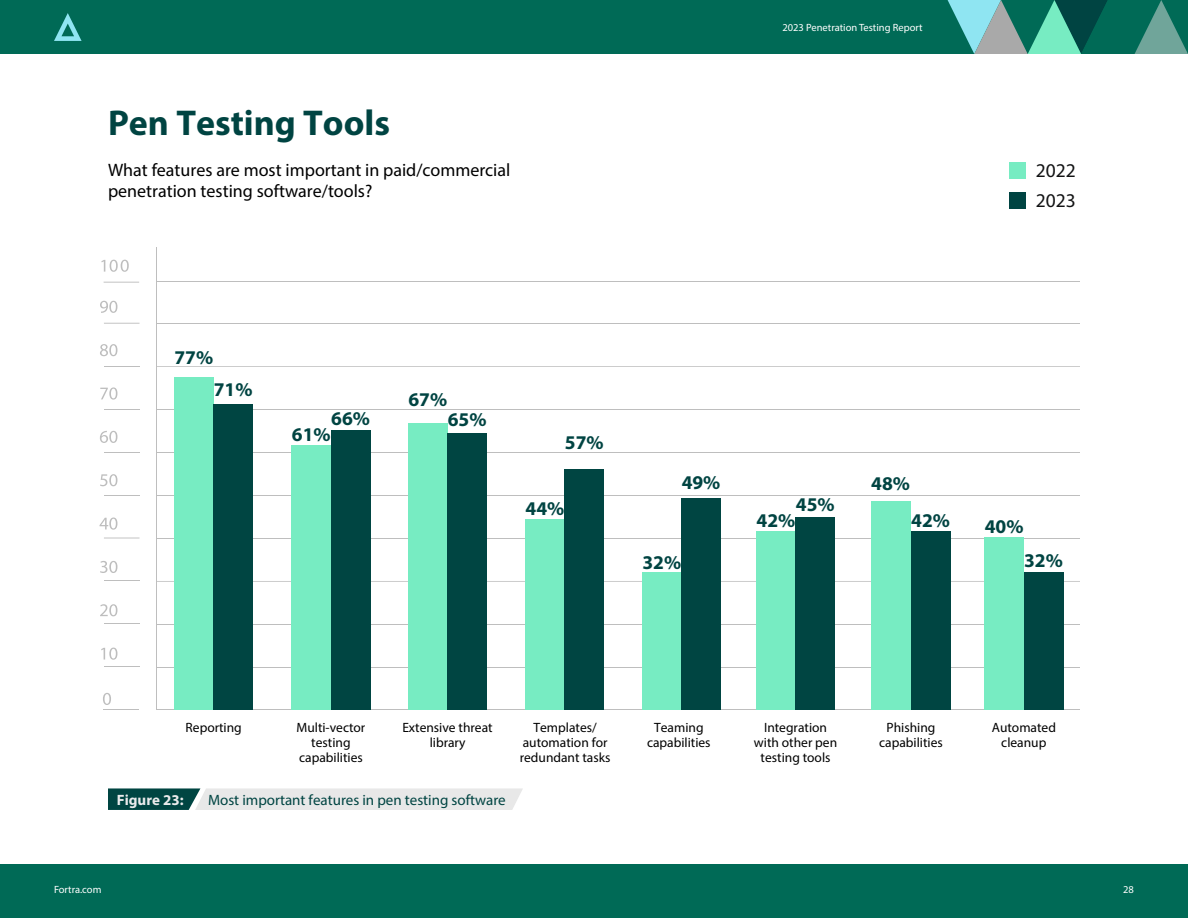
<style>
.page{position:relative;width:1188px;height:918px;background:#fff}
.page>*{position:absolute;margin:0;border:0;box-sizing:border-box;transform-origin:0 0}
.t1{font:700 36px "Myriad Pro";color:#004442}
.t2{font:700 19.5px "Myriad Pro";color:#004442}
.t3{font:19.5px/29.7px "Myriad Pro";color:#121314}
.t4{font:18px/21.6px "Myriad Pro";color:#000}
.t5{font:15px "Myriad Pro";color:#004442}
.t6{font:700 15px "Myriad Pro";color:#ebebec}
.t7{font:13.5px/15px "Myriad Pro";color:#000;text-align:center}
.t8{font:10.5px "Myriad Pro";color:#fff}
</style>
<div class="page">
<div style="left:0;top:864px;width:1188px;height:54px;background:#006a56"></div>
<div style="left:0;top:0;width:1188px;height:54px;background:#006a56"></div>
<svg style="left:54px;top:13px;width:28px;height:28px"></svg>
<svg style="left:948px;top:0;width:240px;height:54px"></svg>
<svg style="left:100px;top:301px;width:17px;height:12px"></svg>
<svg style="left:100px;top:344px;width:17px;height:12px"></svg>
<svg style="left:100px;top:387px;width:17px;height:13px"></svg>
<svg style="left:100px;top:431px;width:17px;height:12px"></svg>
<svg style="left:100px;top:474px;width:17px;height:12px"></svg>
<svg style="left:100px;top:518px;width:17px;height:12px"></svg>
<svg style="left:100px;top:561px;width:17px;height:12px"></svg>
<svg style="left:100px;top:604px;width:17px;height:12px"></svg>
<svg style="left:101px;top:648px;width:16px;height:12px"></svg>
<hr style="left:156px;top:247px;width:1px;height:463px;background:#bebebe">
<hr style="left:104px;top:323px;width:36px;height:1px;background:#bebebe">
<hr style="left:104px;top:366px;width:36px;height:1px;background:#bebebe">
<hr style="left:104px;top:409px;width:36px;height:1px;background:#bebebe">
<hr style="left:104px;top:452px;width:36px;height:1px;background:#bebebe">
<hr style="left:104px;top:495px;width:36px;height:1px;background:#bebebe">
<hr style="left:104px;top:538px;width:36px;height:1px;background:#bebebe">
<hr style="left:104px;top:581px;width:36px;height:1px;background:#bebebe">
<hr style="left:104px;top:623px;width:36px;height:1px;background:#bebebe">
<hr style="left:104px;top:666px;width:36px;height:1px;background:#bebebe">
<hr style="left:103px;top:709px;width:36px;height:1px;background:#bebebe">
<svg style="left:103px;top:693px;width:8px;height:12px"></svg>
<hr style="left:156px;top:667px;width:924px;height:1px;background:#bebebe">
<hr style="left:156px;top:709px;width:924px;height:1px;background:#bebebe">
<hr style="left:156px;top:624px;width:924px;height:1px;background:#bebebe">
<hr style="left:156px;top:581px;width:924px;height:1px;background:#bebebe">
<hr style="left:156px;top:538px;width:924px;height:1px;background:#bebebe">
<hr style="left:156px;top:495px;width:924px;height:1px;background:#bebebe">
<hr style="left:156px;top:452px;width:924px;height:1px;background:#bebebe">
<hr style="left:156px;top:409px;width:924px;height:1px;background:#bebebe">
<hr style="left:156px;top:366px;width:924px;height:1px;background:#bebebe">
<hr style="left:156px;top:323px;width:924px;height:1px;background:#bebebe">
<hr style="left:156px;top:281px;width:924px;height:1px;background:#bebebe">
<hr style="left:104px;top:282px;width:35px;height:1px;background:#bebebe">
<svg style="left:101px;top:260px;width:28px;height:12px"></svg>
<div style="left:756px;top:532px;width:40px;height:178px;background:#77ecc2"></div>
<div style="left:525px;top:519px;width:40px;height:191px;background:#77ecc2"></div>
<div style="left:174px;top:378px;width:39px;height:332px;background:#77ecc2"></div>
<div style="left:985px;top:538px;width:39px;height:172px;background:#77ecc2"></div>
<div style="left:408px;top:424px;width:40px;height:286px;background:#77ecc2"></div>
<div style="left:872px;top:501px;width:39px;height:209px;background:#77ecc2"></div>
<div style="left:642px;top:573px;width:39px;height:137px;background:#77ecc2"></div>
<div style="left:292px;top:446px;width:39px;height:264px;background:#77ecc2"></div>
<svg style="left:108px;top:788px;width:415px;height:22px;background:#b9c7c7"></svg>
<div style="left:1010px;top:163px;width:16px;height:16px;background:#77ecc2"></div>
<div style="left:1010px;top:192px;width:16px;height:16px;background:#004442"></div>
<div style="left:796px;top:517px;width:39px;height:193px;background:#004542"></div>
<div style="left:565px;top:469px;width:39px;height:241px;background:#004542"></div>
<div style="left:214px;top:405px;width:39px;height:305px;background:#004542"></div>
<div style="left:1024px;top:573px;width:39px;height:137px;background:#004542"></div>
<div style="left:448px;top:434px;width:39px;height:276px;background:#004542"></div>
<div style="left:911px;top:532px;width:39px;height:178px;background:#004542"></div>
<div style="left:681px;top:498px;width:40px;height:212px;background:#004542"></div>
<div style="left:331px;top:430px;width:39px;height:280px;background:#004542"></div>
<h1 class="t1" style="left:108px;top:99px;width:283px">Pen Testing Tools</h1>
<h3 class="t4" style="left:108px;top:158px;width:404px">What features are most important in paid/commercial penetration testing software/tools?</h3>
<p class="t8" style="left:782px;top:21px;width:142px">2023 Penetration Testing Report</p>
<h2 class="t3" style="left:1036px;top:155px;width:42px">2022<br>2023</h2>
<h2 class="t2" style="left:174px;top:345px;width:40px">77%</h2>
<h2 class="t2" style="left:214px;top:377px;width:40px">71%</h2>
<h2 class="t2" style="left:408px;top:387px;width:40px">67%</h2>
<h2 class="t2" style="left:331px;top:405px;width:40px">66%</h2>
<h2 class="t2" style="left:448px;top:407px;width:40px">65%</h2>
<h2 class="t2" style="left:292px;top:421px;width:40px">61%</h2>
<h2 class="t2" style="left:565px;top:430px;width:40px">57%</h2>
<h2 class="t2" style="left:526px;top:496px;width:40px">44%</h2>
<h2 class="t2" style="left:682px;top:470px;width:40px">49%</h2>
<h2 class="t2" style="left:796px;top:491px;width:40px">45%</h2>
<h2 class="t2" style="left:757px;top:508px;width:40px">42%</h2>
<h2 class="t2" style="left:871px;top:471px;width:40px">48%</h2>
<h2 class="t2" style="left:911px;top:508px;width:40px">42%</h2>
<h2 class="t2" style="left:985px;top:513px;width:40px">40%</h2>
<h2 class="t2" style="left:642px;top:550px;width:40px">32%</h2>
<h2 class="t2" style="left:1024px;top:547px;width:40px">32%</h2>
<p class="t7" style="left:186px;top:720px;width:58px">Reporting</p>
<p class="t7" style="left:297px;top:720px;width:70px">Multi-vector testing capabilities</p>
<p class="t7" style="left:402px;top:720px;width:92px">Extensive threat library</p>
<p class="t7" style="left:520px;top:720px;width:92px">Templates/ automation for redundant tasks</p>
<p class="t7" style="left:647px;top:720px;width:65px">Teaming capabilities</p>
<p class="t7" style="left:754px;top:720px;width:85px">Integration with other pen testing tools</p>
<p class="t7" style="left:879px;top:720px;width:65px">Phishing capabilities</p>
<p class="t7" style="left:992px;top:720px;width:66px">Automated cleanup</p>
<p class="t6" style="left:117px;top:790px;width:68px">Figure 23:</p>
<p class="t5" style="left:208px;top:791px;width:299px">Most important features in pen testing software</p>
<p class="t8" style="left:54px;top:883px;width:49px">Fortra.com</p>
<p class="t8" style="left:1123px;top:883px;width:12px">28</p>
</div>
